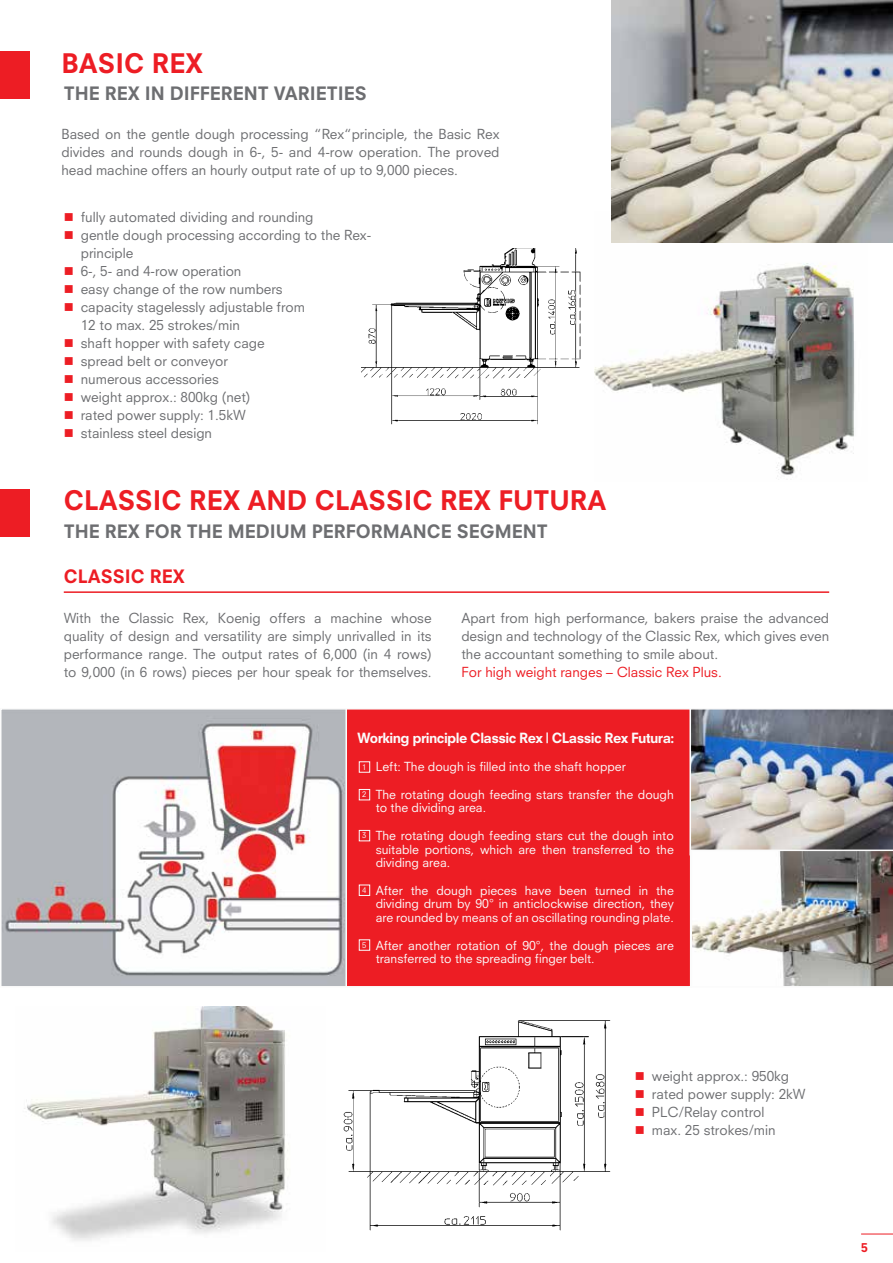
<style>
.page{position:relative;width:893px;height:1263px;background:#fff}
.page>*{position:absolute;margin:0;border:0;box-sizing:border-box;transform-origin:0 0}
.t1{font:800 26.25px "Neuzeit S";color:#ed1d24}
.t2{font:800 18px "Neuzeit S";color:#6d6e71}
.t3{font:800 18px "Neuzeit S";color:#ed1d24}
.t4{font:800 13.65px "Neuzeit S";letter-spacing:-.04em;color:#fbfbfb}
.t5{font:13.5px/18px "Neuzeit S";color:#6d6e71;text-align:justify}
.t6{font:13.5px "Neuzeit S";color:#ed1d24}
.t7{font:12.15px/13.6px "Neuzeit S";color:#fbfbfb}
.t8{font:800 12px "Neuzeit S";color:#ed1d24}
.t9{font:7.65px "Neuzeit S";color:#fbfbfb}
</style>
<div class="page">
<hr style="left:861px;top:1233px;width:32px;height:1px;background:#ed1d24">
<div style="left:0;top:489px;width:30px;height:48px;background:#ed1d24"></div>
<hr style="left:64px;top:591px;width:765px;height:2px;background:#ed1d24">
<div style="left:0;top:51px;width:30px;height:48px;background:#ed1d24"></div>
<img style="left:3px;top:711px;width:342px;height:273px">
<div style="left:0;top:708px;width:357px;height:279px;border:2px solid #fbfbfb"></div>
<div style="left:345px;top:708px;width:346px;height:279px;background:#ed1d24;border:2px solid #fbfbfb"></div>
<img style="left:689px;top:708px;width:204px;height:279px">
<div style="left:359px;top:761px;width:11px;height:12px;border:1px solid #fbfbfb"></div>
<div style="left:359px;top:789px;width:11px;height:11px;border:1px solid #fbfbfb"></div>
<div style="left:359px;top:830px;width:11px;height:11px;border:1px solid #fbfbfb"></div>
<div style="left:359px;top:885px;width:11px;height:11px;border:1px solid #fbfbfb"></div>
<div style="left:359px;top:939px;width:11px;height:12px;border:1px solid #fbfbfb"></div>
<img style="left:594px;top:212px;width:261px;height:265px">
<img style="left:361px;top:248px;width:220px;height:177px">
<img style="left:612px;top:0;width:281px;height:243px">
<img style="left:24px;top:1006px;width:264px;height:235px">
<img style="left:343px;top:1020px;width:268px;height:211px">
<h1 class="t1" style="left:61px;top:47px;width:143px">BASIC REX</h1>
<h2 class="t2" style="left:64px;top:82px;width:304px">THE REX IN DIFFERENT VARIETIES</h2>
<p class="t5" style="left:61px;top:125px;width:439px">Based on the gentle dough processing “Rex“principle, the Basic Rex divides and rounds dough in 6-, 5- and 4-row operation. The proved head machine offers an hourly output rate of up to 9,000 pieces.</p>
<p class="t5" style="left:81px;top:208px;width:292px;text-align:left">fully automated dividing and rounding<br>gentle dough processing according to the Rex&shy;principle<br>6-, 5- and 4-row operation<br>easy change of the row numbers<br>capacity stagelessly adjustable from<br>12 to max. 25 strokes/min<br>shaft hopper with safety cage<br>spread belt or conveyor<br>numerous accessories<br>weight approx.: 800kg (net)<br>rated power supply: 1.5kW<br>stainless steel design</p>
<h1 class="t1" style="left:64px;top:484px;width:544px">CLASSIC REX AND CLASSIC REX FUTURA</h1>
<h2 class="t2" style="left:64px;top:520px;width:485px">THE REX FOR THE MEDIUM PERFORMANCE SEGMENT</h2>
<h2 class="t3" style="left:64px;top:565px;width:123px">CLASSIC REX</h2>
<p class="t5" style="left:64px;top:609px;width:369px">With the Classic Rex, Koenig offers a machine whose quality of design and versatility are simply unrivalled in its performance range. The output rates of 6,000 (in 4 rows) to 9,000 (in 6 rows) pieces per hour speak for themselves.</p>
<p class="t5" style="left:461px;top:609px;width:369px">Apart from high performance, bakers praise the advanced design and technology of the Classic Rex, which gives even the accountant something to smile about.</p>
<p class="t6" style="left:461px;top:664px;width:262px">For high weight ranges – Classic Rex Plus.</p>
<p class="t4" style="left:357px;top:729px;width:319px">Working principle Classic Rex | CLassic Rex Futura:</p>
<p class="t9" style="left:362px;top:762px;width:6px">1</p>
<p class="t9" style="left:362px;top:790px;width:6px">2</p>
<p class="t9" style="left:362px;top:831px;width:6px">3</p>
<p class="t7" style="left:376px;top:760px;width:252px">Left: The dough is filled into the shaft hopper</p>
<p class="t7" style="left:376px;top:787px;width:300px">The rotating dough feeding stars transfer the dough to the dividing area.</p>
<p class="t7" style="left:376px;top:828px;width:300px;text-align:justify">The rotating dough feeding stars cut the dough into suitable portions, which are then transferred to the dividing area.</p>
<p class="t7" style="left:376px;top:883px;width:300px;text-align:justify">After the dough pieces have been turned in the dividing drum by 90° in anticlockwise direction, they are rounded by means of an oscillating rounding plate.</p>
<p class="t7" style="left:376px;top:938px;width:300px">After another rotation of 90°, the dough pieces are transferred to the spreading finger belt.</p>
<p class="t9" style="left:362px;top:885px;width:6px">4</p>
<p class="t9" style="left:362px;top:940px;width:6px">5</p>
<p class="t5" style="left:652px;top:1067px;width:155px;text-align:left">weight approx.: 950kg rated power supply: 2kW<br>PLC/Relay control<br>max. 25 strokes/min</p>
<p class="t8" style="left:861px;top:1241px;width:8px">5</p>
</div>
